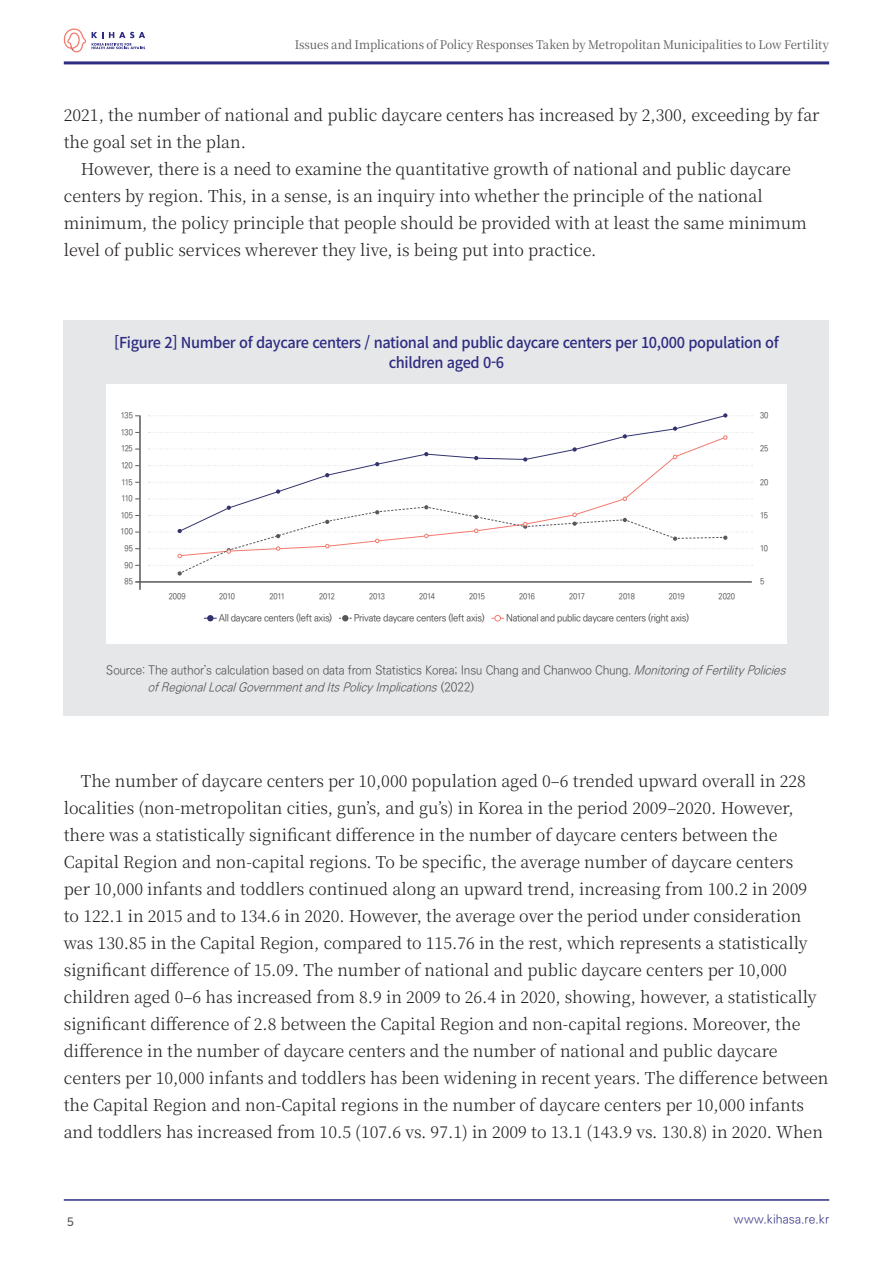
<style>
.page{position:relative;width:893px;height:1263px;background:#fff}
.page>*{position:absolute;margin:0;border:0;box-sizing:border-box;transform-origin:0 0}
.t1{font:300 16.5px/27px "Noto Serif CJ Kkr";color:#231f20}
.t2{font:500 15px/19.5px "Noto Sans CJ Kkr";letter-spacing:-.025em;color:#2e2c81;text-align:center}
.t3{font:300 12px/16.5px "Ko Pub Dotum";letter-spacing:-.015em;color:#4b4c4d}
.t4{font:12px "Noto Serif CJ Kkr";letter-spacing:-.005em;color:#57585a;scale:.95 1}
.t5{font:300 12px "Ko Pub Dotum";letter-spacing:.01em;color:#2e2c81}
.t6{font:12px "Nanum Square Round OTFB";color:#57585a}
.t7{font:9.75px "Ko Pub Dotum PM";letter-spacing:-.035em;color:#4b4c4d}
.t8{font:500 8.25px "Ko Pub World Dotum";letter-spacing:-.03em;color:#4b4c4d;scale:.9 1}
.t9{font:500 8.25px/16.6px "Ko Pub World Dotum";letter-spacing:-.06em;color:#4b4c4d;text-align:center;scale:.9 1}
.s1{font-style:italic}
</style>
<div class="page">
<hr style="left:64px;top:61px;width:765px;height:3px;background:#2e2c81">
<hr style="left:64px;top:1199px;width:765px;height:2px;background:#2e2c81">
<svg style="left:92px;top:32px;width:53px;height:17px"></svg>
<svg style="left:63px;top:28px;width:23px;height:24px"></svg>
<div style="left:64px;top:320px;width:765px;height:396px;background:#e6e7e9"></div>
<div style="left:106px;top:384px;width:681px;height:259px;background:#fff"></div>
<div style="left:207px;top:615px;width:7px;height:6px;background:#32336d;border-radius:50%"></div>
<svg style="left:339px;top:615px;width:13px;height:6px"></svg>
<svg style="left:491px;top:615px;width:13px;height:6px"></svg>
<div style="left:494px;top:615px;width:7px;height:6px;border:1px solid #f37a6e;border-radius:50%"></div>
<hr style="left:139px;top:415px;width:2px;height:175px;background:#57585a">
<hr style="left:135px;top:581px;width:617px;height:2px;background:#57585a">
<svg style="left:148px;top:473px;width:604px;height:10px"></svg>
<svg style="left:148px;top:413px;width:604px;height:5px"></svg>
<svg style="left:148px;top:489px;width:604px;height:86px"></svg>
<svg style="left:148px;top:447px;width:604px;height:19px"></svg>
<svg style="left:148px;top:426px;width:604px;height:14px"></svg>
<p class="t4" style="left:295px;top:37px;width:564px">Issues and Implications of Policy Responses Taken by Metropolitan Municipalities to Low Fertility</p>
<p class="t1" style="left:64px;top:102px;width:757px">2021, the number of national and public daycare centers has increased by 2,300, exceeding by far</p>
<p class="t1" style="left:64px;top:129px;width:184px">the goal set in the plan.</p>
<p class="t1" style="left:81px;top:156px;width:711px">However, there is a need to examine the quantitative growth of national and public daycare</p>
<p class="t1" style="left:64px;top:183px;width:700px">centers by region. This, in a sense, is an inquiry into whether the principle of the national</p>
<p class="t1" style="left:64px;top:210px;width:745px">minimum, the policy principle that people should be provided with at least the same minimum</p>
<p class="t1" style="left:64px;top:237px;width:534px">level of public services wherever they live, is being put into practice.</p>
<p class="t2" style="left:114px;top:333px;width:666px">[Figure 2] Number of daycare centers / national and public daycare centers per 10,000 population of children aged 0-6</p>
<p class="t9" style="left:121px;top:408px;width:15px">135<br>130<br>125<br>120<br>115<br>110<br>105<br>100<br>95<br>90<br>85</p>
<p class="t8" style="left:169px;top:591px;width:20px">2009</p>
<p class="t8" style="left:219px;top:591px;width:19px">2010</p>
<p class="t8" style="left:269px;top:591px;width:19px">2011</p>
<p class="t8" style="left:319px;top:591px;width:19px">2012</p>
<p class="t8" style="left:369px;top:591px;width:19px">2013</p>
<p class="t8" style="left:419px;top:591px;width:19px">2014</p>
<p class="t8" style="left:469px;top:591px;width:19px">2015</p>
<p class="t8" style="left:519px;top:591px;width:19px">2016</p>
<p class="t8" style="left:569px;top:591px;width:19px">2017</p>
<p class="t8" style="left:619px;top:591px;width:19px">2018</p>
<p class="t8" style="left:669px;top:591px;width:19px">2019</p>
<p class="t8" style="left:719px;top:591px;width:20px">2020</p>
<p class="t7" style="left:219px;top:613px;width:115px">All daycare centers (left axis)</p>
<p class="t7" style="left:354px;top:613px;width:132px">Private daycare centers (left axis)</p>
<p class="t7" style="left:506px;top:613px;width:184px">National and public daycare centers (right axis)</p>
<p class="t8" style="left:760px;top:410px;width:11px">30</p>
<p class="t8" style="left:760px;top:443px;width:11px">25</p>
<p class="t8" style="left:760px;top:476px;width:11px">20</p>
<p class="t8" style="left:760px;top:509px;width:10px">15</p>
<p class="t8" style="left:760px;top:543px;width:10px">10</p>
<p class="t8" style="left:760px;top:576px;width:6px">5</p>
<p class="t3" style="left:148px;top:663px;width:643px;text-indent:-41px">Source: The author’s calculation based on data from Statistics Korea; Insu Chang and Chanwoo Chung. <span class="s1">MonitoringofFertilityPolicies ofRegionalLocalGovernmentandItsPolicyImplications</span> ( 2 0 2 2 )</p>
<p class="t1" style="left:64px;top:768px;width:766px;text-indent:17px">The number of daycare centers per 10,000 population aged 0–6 trended upward overall in 228 localities (non-metropolitan cities, gun’s, and gu’s) in Korea in the period 2009–2020. However, there was a statistically significant difference in the number of daycare centers between the Capital Region and non-capital regions. To be specific, the average number of daycare centers<br>per 10,000 infants and toddlers continued along an upward trend, increasing from 100.2 in 2009<br>to 122.1 in 2015 and to 134.6 in 2020. However, the average over the period under consideration was 130.85 in the Capital Region, compared to 115.76 in the rest, which represents a statistically significant difference of 15.09. The number of national and public daycare centers per 10,000 children aged 0–6 has increased from 8.9 in 2009 to 26.4 in 2020, showing, however, a statistically significant difference of 2.8 between the Capital Region and non-capital regions. Moreover, the difference in the number of daycare centers and the number of national and public daycare centers per 10,000 infants and toddlers has been widening in recent years. The difference between the Capital Region and non-Capital regions in the number of daycare centers per 10,000 infants and toddlers has increased from 10.5 (107.6 vs. 97.1) in 2009 to 13.1 (143.9 vs. 130.8) in 2020. When</p>
<p class="t6" style="left:67px;top:1215px;width:9px">5</p>
<p class="t5" style="left:734px;top:1214px;width:97px">www.kihasa.re.kr</p>
</div>
